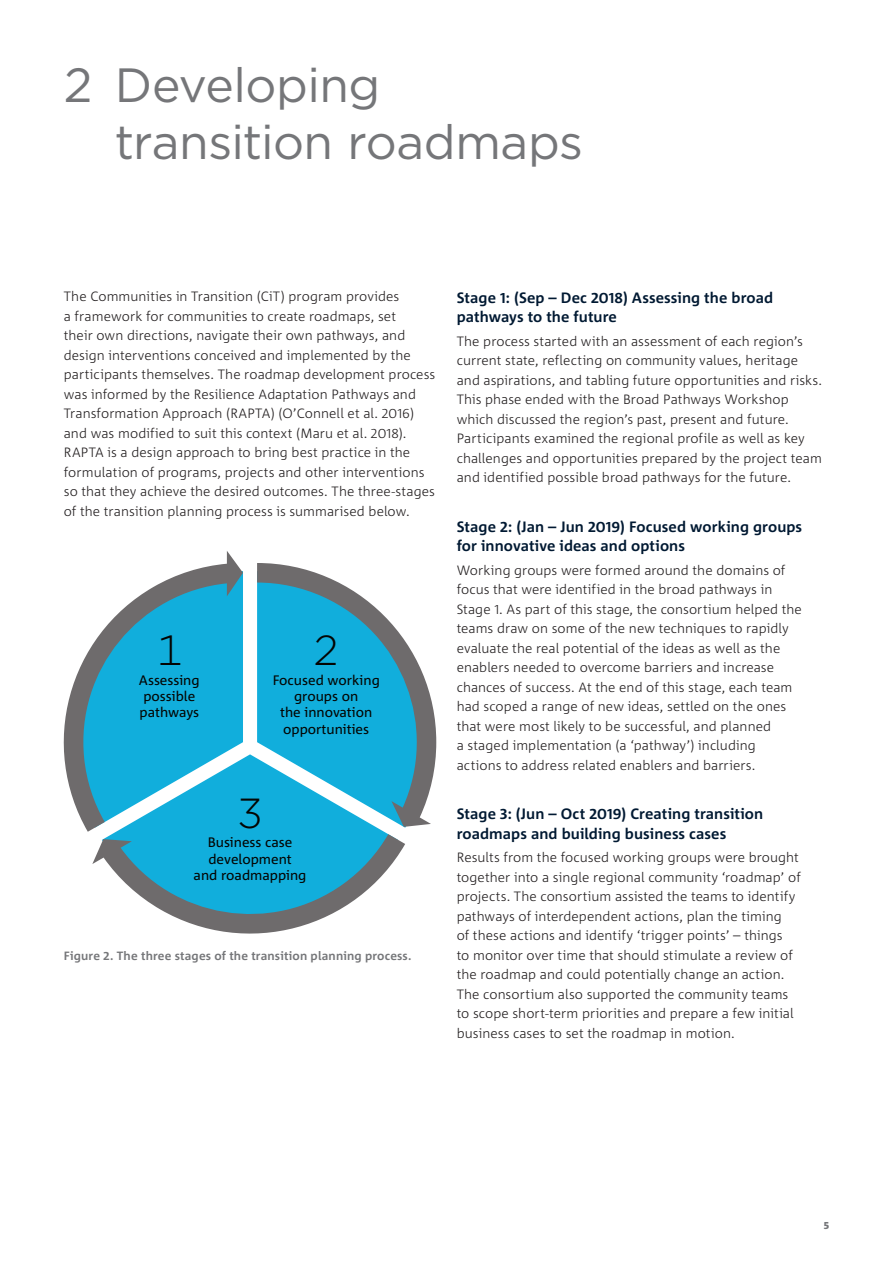
<style>
.page{position:relative;width:893px;height:1263px;background:#fff}
.page>*{position:absolute;margin:0;border:0;box-sizing:border-box;transform-origin:0 0}
.t1{font:48px/57px "Gotham";letter-spacing:-.01em;color:#757679}
.t2{font:300 42px "Gotham";color:#040503}
.t3{font:700 15px/19.5px "Corpid C1";letter-spacing:.005em;color:#001932}
.t4{font:13.8px/16.5px "Corpid C1";color:#040503;text-align:center}
.Body_Copy{font:300 13.5px/19.5px "Corpid C1";letter-spacing:.005em;color:#231f20}
.t5{font:700 12px "Corpid C1";letter-spacing:.015em;color:#757679}
.t6{font:800 10.5px "Corpid C1";color:#757679}
</style>
<div class="page">
<div style="left:112px;top:754px;width:276px;height:80px;background:#11aedc"></div>
<svg style="left:257px;top:563px;width:179px;height:264px;fill:#11aedc"></svg>
<svg style="left:92px;top:834px;width:313px;height:99px"></svg>
<svg style="left:64px;top:551px;width:179px;height:281px;fill:#11aedc"></svg>
<p class="t1" style="left:115px;top:56px;width:470px;text-indent:-51px">2 Developing transition roadmaps</p>
<p class="Body_Copy" style="left:64px;top:286px;width:373px">The Communities in Transition (CiT) program provides<br>a framework for communities to create roadmaps, set<br>their own directions, navigate their own pathways, and design interventions conceived and implemented by the participants themselves. The roadmap development process was informed by the Resilience Adaptation Pathways and Transformation Approach (RAPTA) (O’Connell et al. 2016) and was modified to suit this context (Maru et al. 2018).<br>RAPTA is a design approach to bring best practice in the formulation of programs, projects and other interventions so that they achieve the desired outcomes. The three-stages of the transition planning process is summarised below.</p>
<h2 class="t3" style="left:457px;top:287px;width:318px">Stage 1: (Sep – Dec 2018) Assessing the broad pathways to the future</h2>
<p class="Body_Copy" style="left:457px;top:331px;width:367px">The process started with an assessment of each region’s current state, reflecting on community values, heritage and aspirations, and tabling future opportunities and risks.<br>This phase ended with the Broad Pathways Workshop which discussed the region’s past, present and future.<br>Participants examined the regional profile as well as key challenges and opportunities prepared by the project team and identified possible broad pathways for the future.</p>
<h2 class="t3" style="left:457px;top:516px;width:347px">Stage 2: (Jan – Jun 2019) Focused working groups for innovative ideas and options</h2>
<p class="Body_Copy" style="left:457px;top:560px;width:347px">Working groups were formed around the domains of focus that were identified in the broad pathways in Stage 1. As part of this stage, the consortium helped the teams draw on some of the new techniques to rapidly evaluate the real potential of the ideas as well as the enablers needed to overcome barriers and increase chances of success. At the end of this stage, each team had scoped a range of new ideas, settled on the ones that were most likely to be successful, and planned<br>a staged implementation (a ‘pathway’) including actions to address related enablers and barriers.</p>
<h2 class="t3" style="left:457px;top:804px;width:308px">Stage 3: (Jun – Oct 2019) Creating transition roadmaps and building business cases</h2>
<p class="Body_Copy" style="left:457px;top:847px;width:346px">Results from the focused working groups were brought together into a single regional community ‘roadmap’ of projects. The consortium assisted the teams to identify pathways of interdependent actions, plan the timing<br>of these actions and identify ‘trigger points’ – things<br>to monitor over time that should stimulate a review of the roadmap and could potentially change an action.<br>The consortium also supported the community teams to scope short-term priorities and prepare a few initial business cases to set the roadmap in motion.</p>
<p class="t2" style="left:314px;top:623px;width:27px">2</p>
<p class="t4" style="left:273px;top:671px;width:109px">Focused working groups on<br>the innovation opportunities</p>
<p class="t2" style="left:157px;top:623px;width:27px">1</p>
<p class="t4" style="left:139px;top:671px;width:62px;text-align:left">Assessing possible pathways</p>
<p class="t2" style="left:237px;top:786px;width:27px">3</p>
<p class="t4" style="left:194px;top:834px;width:114px">Business case development<br>and roadmapping</p>
<p class="t5" style="left:64px;top:948px;width:349px">Figure 2. The three stages of the transition planning process.</p>
<p class="t6" style="left:824px;top:1218px;width:7px">5</p>
</div>
